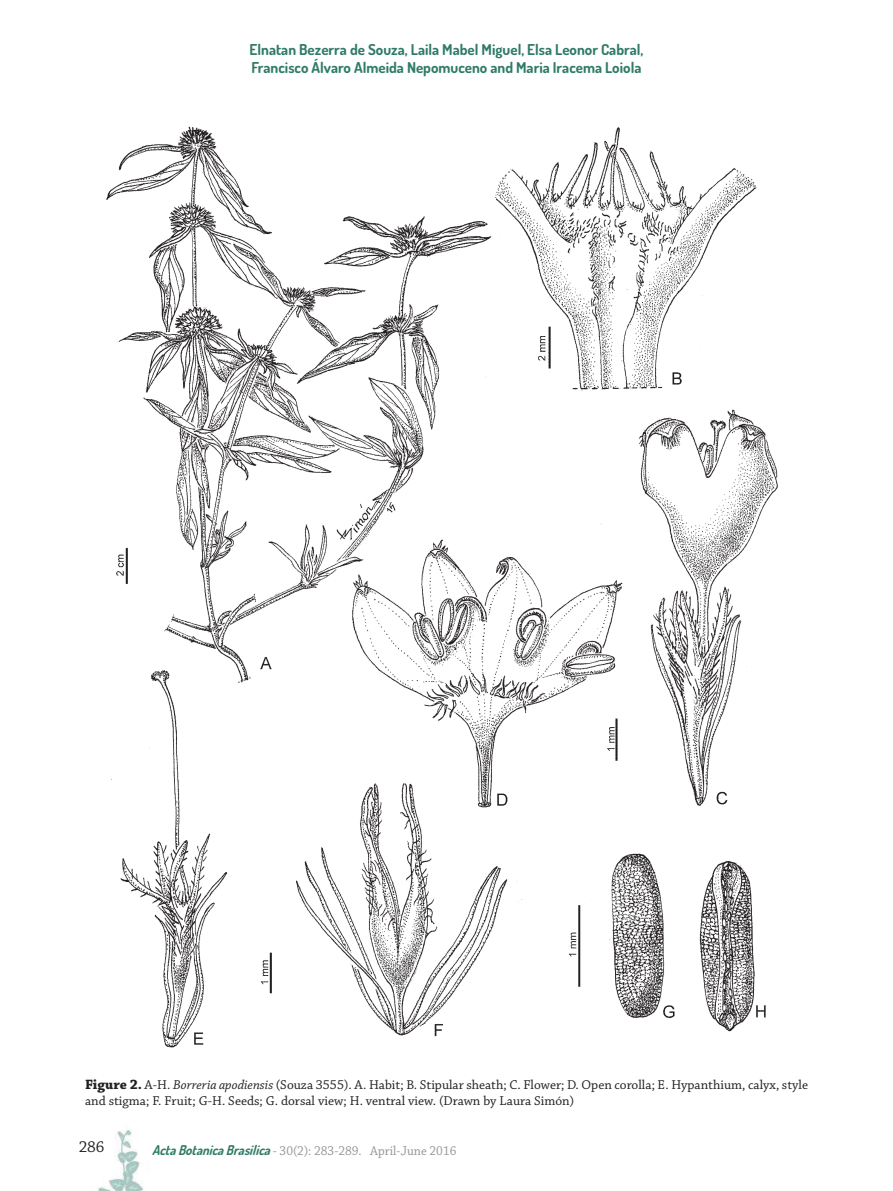
<style>
.page{position:relative;width:893px;height:1191px;background:#fff}
.page>*{position:absolute;margin:0;border:0;box-sizing:border-box;transform-origin:0 0}
.t1{font:16.5px "Chaparral Pro";color:#231f20}
.t2{font:700 15px/18px "Dosis";color:#2f7b67}
.t3{font:13.5px/16.2px "Chaparral Pro";color:#231f20}
.t4{font:13.5px "Chaparral Pro";color:#939598;scale:.95 1}
.s1{font-weight:700;font-size:14.25px}
.s2{font-style:italic}
.s3{font-family:"Dosis";font-weight:700;font-style:italic;color:#2f7b67}
</style>
<div class="page">
<img style="left:98px;top:1130px;width:45px;height:61px">
<img style="left:106px;top:126px;width:672px;height:922px">
<p class="t2" style="left:250px;top:40px;width:395px">Elnatan Bezerra de Souza, Laila Mabel Miguel, Elsa Leonor Cabral,<br>Francisco Álvaro Almeida Nepomuceno and Maria Iracema Loiola</p>
<p class="t3" style="left:85px;top:1077px;width:724px"><span class="s1">Figure 2.</span> A-H. <span class="s2">Borreria apodiensis</span> (Souza 3555). A. Habit; B. Stipular sheath; C. Flower; D. Open corolla; E. Hypanthium, calyx, style and stigma; F. Fruit; G-H. Seeds; G. dorsal view; H. ventral view. (Drawn by Laura Simón)</p>
<p class="t1" style="left:79px;top:1137px;width:27px">286</p>
<p class="t4" style="left:152px;top:1143px;width:322px"><span class="s3">ActaBotanicaBrasilica</span>- 30(2): 283-289. April-June 2016</p>
</div>
